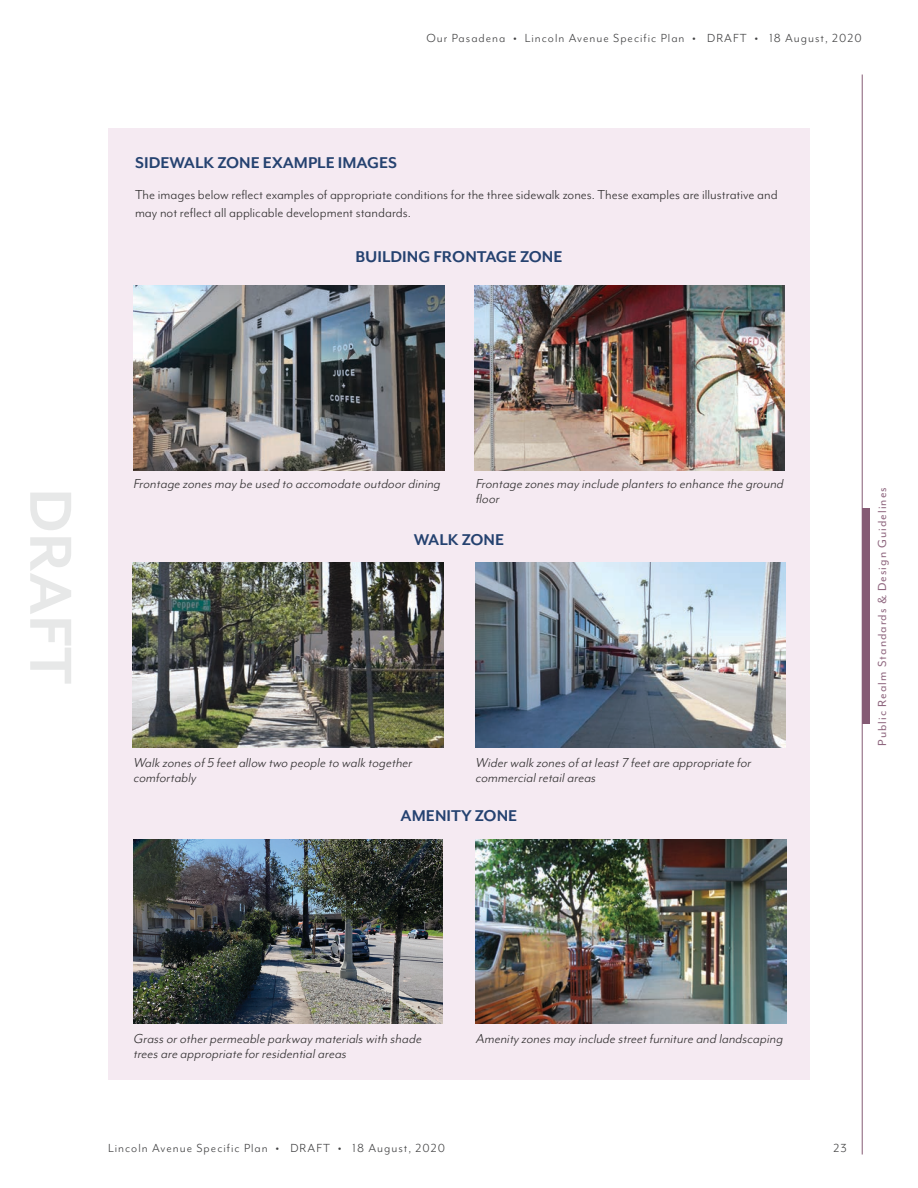
<style>
.page{position:relative;width:918px;height:1188px;background:#fff}
.page>*{position:absolute;margin:0;border:0;box-sizing:border-box;transform-origin:0 0}
.t1{font:700 68.25px "Mr Eaves Mod OT";color:#e7e8e8}
.Standards_Subheader{font:700 18px "Mr Eaves Mod OT";color:#254270}
.t2{font:italic 15px/15px "Mr Eaves Mod OT";color:#323031}
.Standards_Subheader-2{font:15px/18px "Mr Eaves Mod OT";color:#323031}
.t3{font:13.5px "Mr Eaves Mod OT";letter-spacing:.075em;color:#414142}
.t4{font:13.5px "Mr Eaves Mod OT";letter-spacing:.075em;color:#8f677f}
.s1{font-weight:700}
</style>
<div class="page">
<hr style="left:862px;top:75px;width:1px;height:1080px;background:#855b74">
<div style="left:862px;top:509px;width:8px;height:215px;background:#855b74"></div>
<div style="left:108px;top:128px;width:702px;height:952px;background:#f5eaf2"></div>
<img style="left:475px;top:839px;width:311px;height:185px">
<img style="left:133px;top:563px;width:311px;height:184px">
<img style="left:133px;top:286px;width:311px;height:184px">
<img style="left:133px;top:839px;width:310px;height:185px">
<img style="left:475px;top:563px;width:310px;height:184px">
<img style="left:475px;top:286px;width:310px;height:184px">
<p class="t3" style="left:426px;top:30px;width:437px">Our Pasadena <span class="s1">•</span> Lincoln Avenue Specific Plan <span class="s1">•</span> DRAFT <span class="s1">•</span> 18 August, 2020</p>
<p class="Standards_Subheader" style="left:135px;top:152px;width:264px">SIDEWALK ZONE EXAMPLE IMAGES</p>
<p class="Standards_Subheader-2" style="left:135px;top:185px;width:644px">The images below reflect examples of appropriate conditions for the three sidewalk zones. These examples are illustrative and may not reflect all applicable development standards.</p>
<p class="Standards_Subheader" style="left:355px;top:247px;width:209px">BUILDING FRONTAGE ZONE</p>
<h1 class="t1" style="left:88px;top:488px;width:198px;rotate:90deg">DRAFT</h1>
<p class="t2" style="left:133px;top:476px;width:312px">Frontage zonesmay be used to accomodate outdoordining</p>
<p class="t2" style="left:475px;top:476px;width:312px">Frontage zonesmay include plantersto enhance the ground floor</p>
<p class="Standards_Subheader" style="left:414px;top:529px;width:92px">WALK ZONE</p>
<p class="t2" style="left:133px;top:755px;width:283px">Walk zonesof5 feetallow two people to walk together comfortably</p>
<p class="t2" style="left:475px;top:755px;width:280px">Widerwalk zonesofatleast7 feetare appropriate for commercialretailareas</p>
<p class="Standards_Subheader" style="left:401px;top:806px;width:118px">AMENITY ZONE</p>
<p class="t4" style="left:875px;top:746px;width:260px;rotate:-90deg">Public Realm Standards &amp; Design Guidelines</p>
<p class="t2" style="left:133px;top:1031px;width:293px">Grassorotherpermeable parkway materialswith shade treesare appropriate forresidentialareas</p>
<p class="t2" style="left:475px;top:1031px;width:312px">Amenity zonesmay include streetfurniture and landscaping</p>
<p class="t3" style="left:108px;top:1140px;width:339px">Lincoln Avenue Specific Plan <span class="s1">•</span> DRAFT <span class="s1">•</span> 18 August, 2020</p>
<p class="t3" style="left:833px;top:1140px;width:15px">23</p>
</div>
